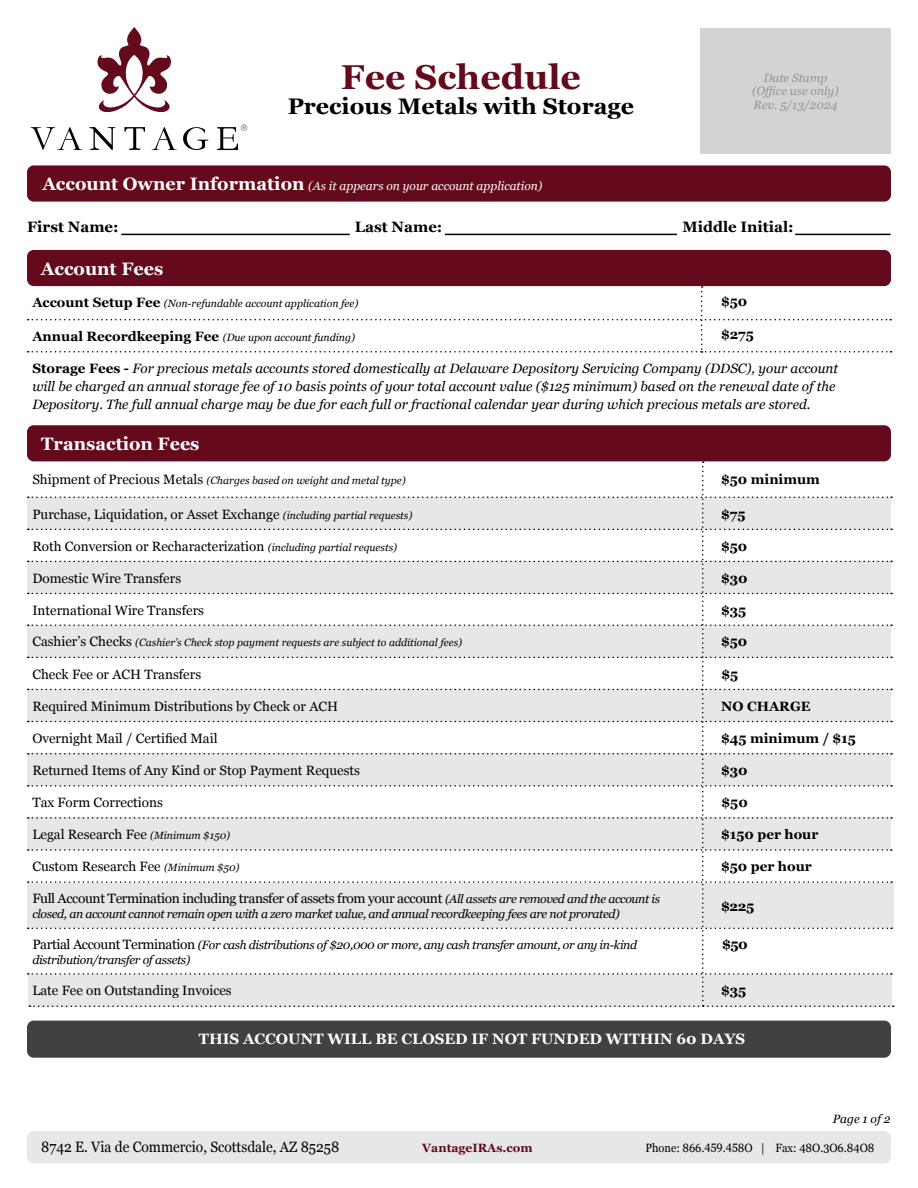
<style>
.page{position:relative;width:918px;height:1188px;background:#fff}
.page>*{position:absolute;margin:0;border:0;box-sizing:border-box;transform-origin:0 0}
.t1{font:700 34.5px "Georgia";color:#640a1c}
.t2{font:700 22.5px "Georgia";color:#000}
.t3{font:700 18px "Georgia";color:#fff}
.t4{font:700 15px "Georgia";color:#fff}
.t5{font:15px "Georgia";color:#000;scale:.92 1}
.t6{font:700 15px "Georgia";color:#000}
.t7{font:13.5px "Georgia";color:#000}
.t8{font:italic 13.5px/18px "Georgia";color:#000}
.t9{font:13.5px "Georgia";letter-spacing:-.03em;color:#000}
.t10{font:700 13.5px "Georgia";color:#000}
.t11{font:italic 12px/15px "Georgia";letter-spacing:-.03em;color:#000}
.t12{font:italic 12px "Georgia";color:#fff}
.t13{font:italic 12px/13.5px "Georgia";color:#939598;text-align:center}
.t14{font:12px "Georgia";color:#000;scale:.92 1}
.t15{font:700 12px "Georgia";color:#640a1c}
.t16{font:italic 10.5px "Georgia";color:#000}
.s1{font-weight:700;font-style:normal;font-size:18px}
.s2{font-weight:700;font-style:normal;font-size:13.5px}
.s3{font-weight:700;font-style:normal}
.s4{font-style:normal;font-size:13.5px}
.s5{font-style:italic;font-size:10.5px}
.s6{font-style:italic;font-size:12px}
</style>
<div class="page">
<svg style="left:28px;top:286px;width:864px;height:67px"></svg>
<div style="left:27px;top:1131px;width:864px;height:32px;background:#e6e7e8;border-radius:7px"></div>
<div style="left:700px;top:28px;width:191px;height:125px;background:#d1d3d4"></div>
<svg style="left:31px;top:127px;width:51px;height:23px"></svg>
<svg style="left:152px;top:127px;width:25px;height:23px"></svg>
<svg style="left:89px;top:127px;width:26px;height:23px"></svg>
<svg style="left:124px;top:127px;width:21px;height:23px"></svg>
<svg style="left:183px;top:127px;width:25px;height:23px"></svg>
<svg style="left:217px;top:124px;width:30px;height:26px"></svg>
<svg style="left:97px;top:27px;width:74px;height:85px"></svg>
<div style="left:27px;top:425px;width:864px;height:36px;background:#640a1c;border-radius:7px"></div>
<div style="left:27px;top:1021px;width:864px;height:37px;background:#414042;border-radius:7px"></div>
<div style="left:27px;top:165px;width:864px;height:37px;background:#640a1c;border-radius:7px"></div>
<hr style="left:121px;top:234px;width:229px;height:1px;background:#000">
<hr style="left:445px;top:234px;width:232px;height:1px;background:#000">
<hr style="left:795px;top:234px;width:95px;height:1px;background:#000">
<div style="left:27px;top:250px;width:864px;height:36px;background:#640a1c;border-radius:7px"></div>
<svg style="left:28px;top:461px;width:866px;height:546px"></svg>
<h1 class="t1" style="left:341px;top:51px;width:242px">Fee Schedule</h1>
<h2 class="t2" style="left:288px;top:89px;width:348px">Precious Metals with Storage</h2>
<p class="t13" style="left:752px;top:70px;width:88px">Date Stamp (Office use only)<br>Rev. 5/13/2024</p>
<p class="t12" style="left:42px;top:178px;width:502px"><span class="s1">Account Owner Information</span> (As it appears on your account application)</p>
<p class="t6" style="left:27px;top:216px;width:93px">First Name:</p>
<p class="t6" style="left:355px;top:216px;width:89px">Last Name:</p>
<p class="t6" style="left:682px;top:216px;width:113px">Middle Initial:</p>
<h3 class="t3" style="left:41px;top:255px;width:124px">Account Fees</h3>
<p class="t10" style="left:721px;top:291px;width:28px">$50</p>
<p class="t10" style="left:721px;top:324px;width:34px">$275</p>
<p class="t16" style="left:32px;top:296px;width:328px"><span class="s2">Account Setup Fee</span> (Non-refundable account application fee)</p>
<p class="t16" style="left:32px;top:330px;width:324px"><span class="s2">Annual Recordkeeping Fee</span> (Due upon account funding)</p>
<p class="t8" style="left:32px;top:358px;width:807px"><span class="s3">Storage Fees -</span> For precious metals accounts stored domestically at Delaware Depository Servicing Company (DDSC), your account will be charged an annual storage fee of 10 basis points of your total account value ($125 minimum) based on the renewal date of the<br>Depository. The full annual charge may be due for each full or fractional calendar year during which precious metals are stored.</p>
<h3 class="t3" style="left:41px;top:430px;width:160px">Transaction Fees</h3>
<p class="t16" style="left:32px;top:473px;width:375px"><span class="s4">Shipment of Precious Metals</span> (Charges based on weight and metal type)</p>
<p class="t10" style="left:721px;top:469px;width:100px">$50 minimum</p>
<p class="t7" style="left:32px;top:504px;width:381px">Purchase, Liquidation, or Asset Exchange <span class="s5">(including partial requests)</span></p>
<p class="t10" style="left:721px;top:504px;width:26px">$75</p>
<p class="t7" style="left:32px;top:536px;width:366px">Roth Conversion or Recharacterization <span class="s5">(including partial requests)</span></p>
<p class="t10" style="left:721px;top:536px;width:28px">$50</p>
<p class="t7" style="left:32px;top:568px;width:150px">Domestic Wire Transfers</p>
<p class="t10" style="left:721px;top:568px;width:28px">$30</p>
<p class="t7" style="left:32px;top:601px;width:173px">International Wire Transfers</p>
<p class="t10" style="left:721px;top:600px;width:27px">$35</p>
<p class="t16" style="left:32px;top:635px;width:431px"><span class="s4">Cashier’s Checks</span> (Cashier’s Check stop payment requests are subject to additional fees)</p>
<p class="t10" style="left:721px;top:631px;width:28px">$50</p>
<p class="t7" style="left:32px;top:664px;width:170px">Check Fee or ACH Transfers</p>
<p class="t10" style="left:722px;top:664px;width:18px">$5</p>
<p class="t7" style="left:32px;top:697px;width:307px">Required Minimum Distributions by Check or ACH</p>
<p class="t10" style="left:721px;top:696px;width:91px">NO CHARGE</p>
<p class="t7" style="left:32px;top:728px;width:187px">Overnight Mail / Certified Mail</p>
<p class="t10" style="left:721px;top:728px;width:136px">$45 minimum / $15</p>
<p class="t7" style="left:32px;top:761px;width:329px">Returned Items of Any Kind or Stop Payment Requests</p>
<p class="t10" style="left:721px;top:760px;width:28px">$30</p>
<p class="t7" style="left:32px;top:793px;width:132px">Tax Form Corrections</p>
<p class="t10" style="left:722px;top:792px;width:28px">$50</p>
<p class="t7" style="left:32px;top:825px;width:199px">Legal Research Fee <span class="s5">(Minimum $150)</span></p>
<p class="t10" style="left:721px;top:824px;width:99px">$150 per hour</p>
<p class="t7" style="left:32px;top:857px;width:209px">Custom Research Fee <span class="s5">(Minimum $50)</span></p>
<p class="t10" style="left:721px;top:856px;width:92px">$50 per hour</p>
<p class="t9" style="left:32px;top:889px;width:629px">Full Account Termination including transfer of assets from your account <span class="s6">(All assets are removed and the account is</span></p>
<p class="t11" style="left:32px;top:906px;width:589px">closed, an account cannot remain open with a zero market value, and annual recordkeeping fees are not prorated)</p>
<p class="t10" style="left:721px;top:896px;width:35px">$225</p>
<p class="t11" style="left:32px;top:937px;width:606px"><span class="s4">Partial Account Termination</span> (For cash distributions of $20,000 or more, any cash transfer amount, or any in-kind distribution/transfer of assets)</p>
<p class="t10" style="left:722px;top:935px;width:27px">$50</p>
<p class="t7" style="left:32px;top:981px;width:201px">Late Fee on Outstanding Invoices</p>
<p class="t10" style="left:721px;top:980px;width:27px">$35</p>
<p class="t4" style="left:199px;top:1027px;width:548px">THIS ACCOUNT WILL BE CLOSED IF NOT FUNDED WITHIN 60 DAYS</p>
<p class="t11" style="left:833px;top:1111px;width:59px">Page 1 of 2</p>
<p class="t5" style="left:41px;top:1136px;width:326px">8742 E. Via de Commercio, Scottsdale, AZ 85258</p>
<p class="t15" style="left:422px;top:1139px;width:112px">VantageIRAs.com</p>
<p class="t14" style="left:645px;top:1139px;width:251px">Phone: 866.459.458O | Fax: 48O.3O6.84O8</p>
</div>
